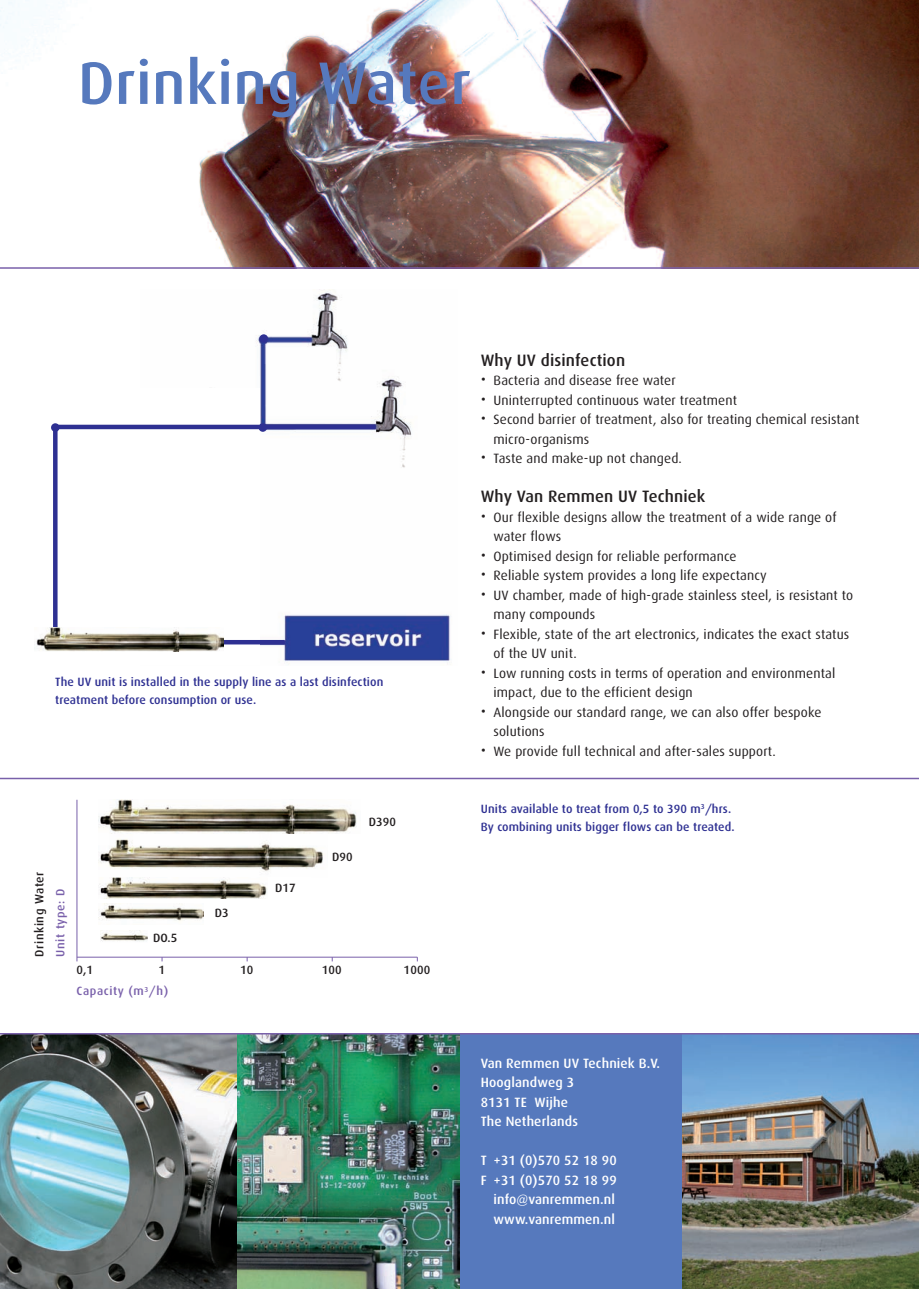
<style>
.page{position:relative;width:919px;height:1289px;background:#fff}
.page>*{position:absolute;margin:0;border:0;box-sizing:border-box;transform-origin:0 0}
.t1{font:500 60px "Dax";letter-spacing:.01em;color:#5679bd}
.t2{font:500 16.5px "Dax";letter-spacing:.01em;color:#231f20}
.t3{font:13.5px/19.5px "Dax";letter-spacing:.01em;color:#231f20}
.t4{font:500 13.5px/19.5px "Dax";letter-spacing:.01em;color:#fff}
.t5{font:500 12px/18px "Dax";letter-spacing:.01em;color:#2e3092}
.t6{font:500 12px "Dax";letter-spacing:.01em;color:#231f20}
.t7{font:500 12px "Dax";letter-spacing:.05em;color:#7960aa}
.t8{font:500 12px "Dax";letter-spacing:.05em;color:#231f20}
.s1{font-size:16.5px}
</style>
<div class="page">
<img style="left:0;top:0;width:918px;height:267px">
<div style="left:459px;top:1033px;width:223px;height:255px;background:#5679bd"></div>
<img style="left:235px;top:1034px;width:224px;height:254px">
<img style="left:682px;top:1034px;width:236px;height:254px">
<img style="left:0;top:1034px;width:235px;height:254px">
<hr style="left:0;top:267px;width:918px;height:2px;background:#7960aa">
<img style="left:256px;top:289px;width:195px;height:374px">
<div style="left:72px;top:388px;width:188px;height:276px;background:#fff"></div>
<div style="left:55px;top:424px;width:320px;height:5px;background:#2e3092"></div>
<hr style="left:55px;top:640px;width:229px;height:4px;background:#2e3092">
<hr style="left:0;top:1032px;width:918px;height:2px;background:#7960aa">
<img style="left:98px;top:799px;width:259px;height:34px">
<img style="left:98px;top:839px;width:225px;height:33px">
<img style="left:99px;top:877px;width:168px;height:21px">
<img style="left:98px;top:903px;width:106px;height:18px">
<img style="left:101px;top:930px;width:46px;height:11px">
<hr style="left:77px;top:799px;width:1px;height:162px;background:#7960aa">
<hr style="left:77px;top:956px;width:340px;height:1px;background:#7960aa">
<hr style="left:0;top:777px;width:918px;height:2px;background:#7960aa">
<div style="left:53px;top:425px;width:5px;height:217px;background:#2e3092"></div>
<div style="left:51px;top:423px;width:9px;height:9px;background:#2e3092;border-radius:50%"></div>
<div style="left:258px;top:423px;width:9px;height:9px;background:#2e3092;border-radius:50%"></div>
<div style="left:259px;top:334px;width:9px;height:9px;background:#2e3092;border-radius:50%"></div>
<img style="left:36px;top:627px;width:187px;height:24px">
<h1 class="t1" style="left:78px;top:57px;width:394px">Drinking Water</h1>
<p class="t5" style="left:55px;top:673px;width:329px">The UV unit is installed in the supply line as a last disinfection treatment before consumption or use.</p>
<p class="t6" style="left:368px;top:816px;width:29px">D390</p>
<p class="t8" style="left:34px;top:956px;width:86px;rotate:-90deg">Drinking Water</p>
<p class="t7" style="left:55px;top:956px;width:69px;rotate:-90deg">Unit type: D</p>
<p class="t6" style="left:153px;top:932px;width:26px">DO.5</p>
<p class="t6" style="left:215px;top:908px;width:15px">D3</p>
<p class="t6" style="left:275px;top:882px;width:22px">D17</p>
<p class="t6" style="left:332px;top:851px;width:22px">D90</p>
<p class="t6" style="left:77px;top:965px;width:18px">0,1</p>
<p class="t6" style="left:158px;top:965px;width:8px">1</p>
<p class="t6" style="left:240px;top:965px;width:15px">10</p>
<p class="t6" style="left:322px;top:965px;width:21px">100</p>
<p class="t6" style="left:403px;top:965px;width:28px">1000</p>
<p class="t7" style="left:77px;top:986px;width:93px">Capacity (m<sup>3</sup>/h)</p>
<p class="t2" style="left:480px;top:352px;width:146px">Why UV disinfection</p>
<p class="t3" style="left:480px;top:371px;width:196px"><span class="s1">•</span> Bacteria and disease free water</p>
<p class="t3" style="left:480px;top:391px;width:258px"><span class="s1">•</span> Uninterrupted continuous water treatment</p>
<p class="t3" style="left:493px;top:410px;width:367px;text-indent:-13px"><span class="s1">•</span> Second barrier of treatment, also for treating chemical resistant micro-organisms</p>
<p class="t3" style="left:480px;top:449px;width:203px"><span class="s1">•</span> Taste and make-up not changed.</p>
<p class="t2" style="left:480px;top:489px;width:226px">Why Van Remmen UV Techniek</p>
<p class="t3" style="left:493px;top:508px;width:344px;text-indent:-13px"><span class="s1">•</span> Our flexible designs allow the treatment of a wide range of water flows</p>
<p class="t3" style="left:480px;top:547px;width:257px"><span class="s1">•</span> Optimised design for reliable performance</p>
<p class="t3" style="left:480px;top:566px;width:287px"><span class="s1">•</span> Reliable system provides a long life expectancy</p>
<p class="t3" style="left:493px;top:586px;width:361px;text-indent:-13px"><span class="s1">•</span> UV chamber, made of high-grade stainless steel, is resistant to many compounds</p>
<p class="t3" style="left:493px;top:625px;width:357px;text-indent:-13px"><span class="s1">•</span> Flexible, state of the art electronics, indicates the exact status of the UV unit.</p>
<p class="t3" style="left:493px;top:664px;width:343px;text-indent:-13px"><span class="s1">•</span> Low running costs in terms of operation and environmental impact, due to the efficient design</p>
<p class="t3" style="left:493px;top:703px;width:329px;text-indent:-13px"><span class="s1">•</span> Alongside our standard range, we can also offer bespoke solutions</p>
<p class="t3" style="left:480px;top:742px;width:297px"><span class="s1">•</span> We provide full technical and after-sales support.</p>
<p class="t5" style="left:480px;top:800px;width:255px">Units available to treat from 0,5 to 390 m<sup>3</sup>/hrs.<br>By combining units bigger flows can be treated.</p>
<p class="t4" style="left:480px;top:1054px;width:181px">Van Remmen UV Techniek B.V.<br>Hooglandweg 3<br>8131 TE Wijhe<br>The Netherlands</p>
<p class="t4" style="left:480px;top:1151px;width:137px;text-align:right">T +31 (0)570 52 18 90<br>F +31 (0)570 52 18 99 info@vanremmen.nl www.vanremmen.nl</p>
</div>
